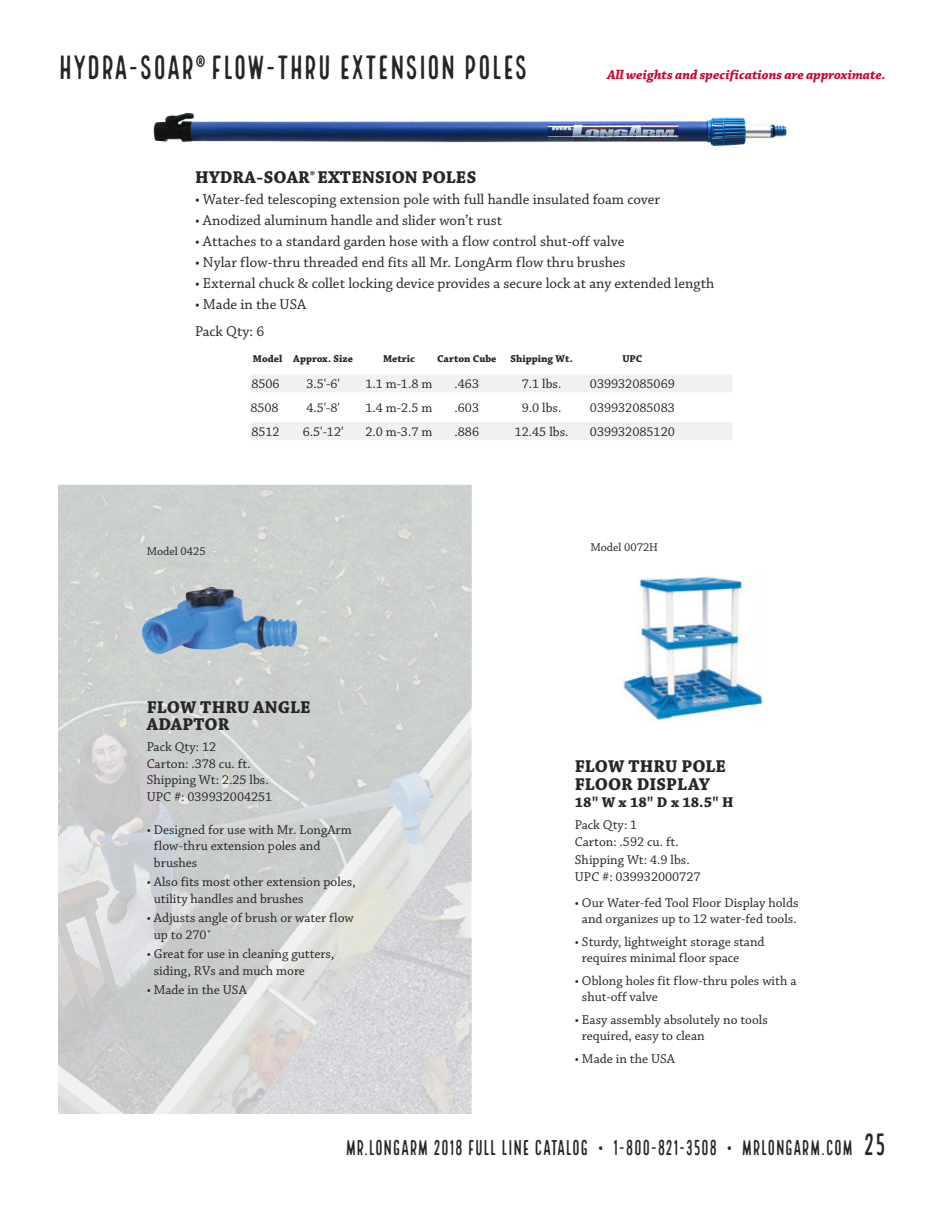
<style>
.page{position:relative;width:945px;height:1215px;background:#fff}
.page>*{position:absolute;margin:0;border:0;box-sizing:border-box;transform-origin:0 0}
.t1{font:33px "Local Brewery Four";letter-spacing:-.005em;color:#272526}
.t2{font:21px "Local Brewery Four";letter-spacing:-.01em;color:#272526;scale:.95 1}
.t3{font:700 18px/17.4px "Chaparral Pro";color:#272526}
.t4{font:15px/27px "Chaparral Pro";color:#272526}
.t5{font:700 15px "Chaparral Pro";color:#272526}
.t6{font:13.5px/16.5px "Chaparral Pro";color:#272526}
.t7{font:italic 700 13.5px "Chaparral Pro";color:#c60835}
.t8{font:12px "Chaparral Pro";color:#272526}
.t9{font:700 10.5px "Chaparral Pro";color:#272526}
.s1{font-size:30px}
</style>
<div class="page">
<img style="left:58px;top:485px;width:413px;height:628px">
<div style="left:250px;top:374px;width:483px;height:18px;background:#eff1f2"></div>
<div style="left:250px;top:422px;width:483px;height:18px;background:#eff1f2"></div>
<img style="left:153px;top:113px;width:634px;height:33px">
<img style="left:141px;top:587px;width:156px;height:68px">
<img style="left:618px;top:576px;width:145px;height:146px">
<h1 class="t1" style="left:58px;top:49px;width:471px">HYDRA-SOAR<sup>®</sup> FLOW-THRU EXTENSION POLES</h1>
<p class="t7" style="left:607px;top:70px;width:280px">All weights and specifications are approximate.</p>
<h3 class="t3" style="left:195px;top:170px;width:283px">HYDRA-SOAR<sup>®</sup> EXTENSION POLES</h3>
<p class="t4" style="left:195px;top:187px;width:467px">• Water-fed telescoping extension pole with full handle insulated foam cover</p>
<p class="t4" style="left:195px;top:208px;width:309px">• Anodized aluminum handle and slider won’t rust</p>
<p class="t4" style="left:195px;top:229px;width:431px">• Attaches to a standard garden hose with a flow control shut-off valve</p>
<p class="t4" style="left:195px;top:250px;width:432px">• Nylar flow-thru threaded end fits all Mr. LongArm flow thru brushes</p>
<p class="t4" style="left:195px;top:271px;width:521px">• External chuck &amp; collet locking device provides a secure lock at any extended length</p>
<p class="t4" style="left:195px;top:292px;width:113px">• Made in the USA<br>Pack Qty: 6</p>
<p class="t8" style="left:147px;top:547px;width:60px">Model 0425</p>
<p class="t9" style="left:253px;top:354px;width:102px">Model Approx. Size</p>
<p class="t9" style="left:383px;top:354px;width:33px">Metric</p>
<p class="t9" style="left:437px;top:354px;width:61px">Carton Cube</p>
<p class="t9" style="left:510px;top:354px;width:64px">Shipping Wt.</p>
<p class="t9" style="left:622px;top:354px;width:21px">UPC</p>
<p class="t6" style="left:251px;top:377px;width:30px">8506</p>
<p class="t6" style="left:306px;top:377px;width:35px">3.5'-6'</p>
<p class="t6" style="left:365px;top:377px;width:69px">1.1 m-1.8 m</p>
<p class="t6" style="left:455px;top:377px;width:26px">.463</p>
<p class="t6" style="left:522px;top:377px;width:41px">7.1 lbs.</p>
<p class="t6" style="left:590px;top:377px;width:86px">039932085069</p>
<p class="t6" style="left:250px;top:401px;width:30px">8508</p>
<p class="t6" style="left:306px;top:401px;width:35px">4.5'-8'</p>
<p class="t6" style="left:365px;top:401px;width:69px">1.4 m-2.5 m</p>
<p class="t6" style="left:455px;top:401px;width:26px">.603</p>
<p class="t6" style="left:522px;top:401px;width:41px">9.0 lbs.</p>
<p class="t6" style="left:590px;top:401px;width:86px">039932085083</p>
<p class="t6" style="left:251px;top:424px;width:30px">8512</p>
<p class="t6" style="left:303px;top:424px;width:42px">6.5'-12'</p>
<p class="t6" style="left:365px;top:424px;width:69px">2.0 m-3.7 m</p>
<p class="t6" style="left:455px;top:424px;width:26px">.886</p>
<p class="t6" style="left:515px;top:424px;width:55px">12.45 lbs.</p>
<p class="t6" style="left:590px;top:424px;width:86px">039932085120</p>
<p class="t8" style="left:590px;top:542px;width:69px">Model 0072H</p>
<h3 class="t3" style="left:147px;top:700px;width:165px">FLOW THRU ANGLE<br>ADAPTOR</h3>
<p class="t6" style="left:147px;top:740px;width:127px">Pack Qty: 12<br>Carton: .378 cu. ft.<br>Shipping Wt: 2.25 lbs.<br>UPC #: 039932004251</p>
<p class="t6" style="left:154px;top:823px;width:199px;text-indent:-7px">• Designed for use with Mr. LongArm flow-thru extension poles and brushes</p>
<p class="t6" style="left:154px;top:875px;width:203px;text-indent:-7px">• Also fits most other extension poles, utility handles and brushes</p>
<p class="t6" style="left:154px;top:911px;width:201px;text-indent:-7px">• Adjusts angle of brush or water flow up to 270˚</p>
<p class="t6" style="left:154px;top:947px;width:182px;text-indent:-7px">• Great for use in cleaning gutters, siding, RVs and much more</p>
<p class="t6" style="left:147px;top:983px;width:102px">• Made in the USA</p>
<h3 class="t3" style="left:575px;top:760px;width:153px">FLOW THRU POLE<br>FLOOR DISPLAY</h3>
<p class="t5" style="left:575px;top:797px;width:160px">18" W x 18" D x 18.5" H</p>
<p class="t6" style="left:575px;top:817px;width:127px;line-height:17.4px">Pack Qty: 1<br>Carton: .592 cu. ft.<br>Shipping Wt: 4.9 lbs.<br>UPC #: 039932000727</p>
<p class="t6" style="left:575px;top:895px;width:225px;text-align:center">• Our Water-fed Tool Floor Display holds and organizes up to 12 water-fed tools.</p>
<p class="t6" style="left:582px;top:934px;width:184px;text-indent:-7px">• Sturdy, lightweight storage stand requires minimal floor space</p>
<p class="t6" style="left:582px;top:973px;width:216px;text-indent:-7px">• Oblong holes fit flow-thru poles with a shut-off valve</p>
<p class="t6" style="left:582px;top:1012px;width:187px;text-indent:-7px">• Easy assembly absolutely no tools required, easy to clean</p>
<p class="t6" style="left:575px;top:1051px;width:102px">• Made in the USA</p>
<h2 class="t2" style="left:346px;top:1135px;width:571px">MR.LONGARM 2018 FULL LINE CATALOG • 1-800-821-3508 • MRLONGARM.COM <span class="s1">25</span></h2>
</div>
